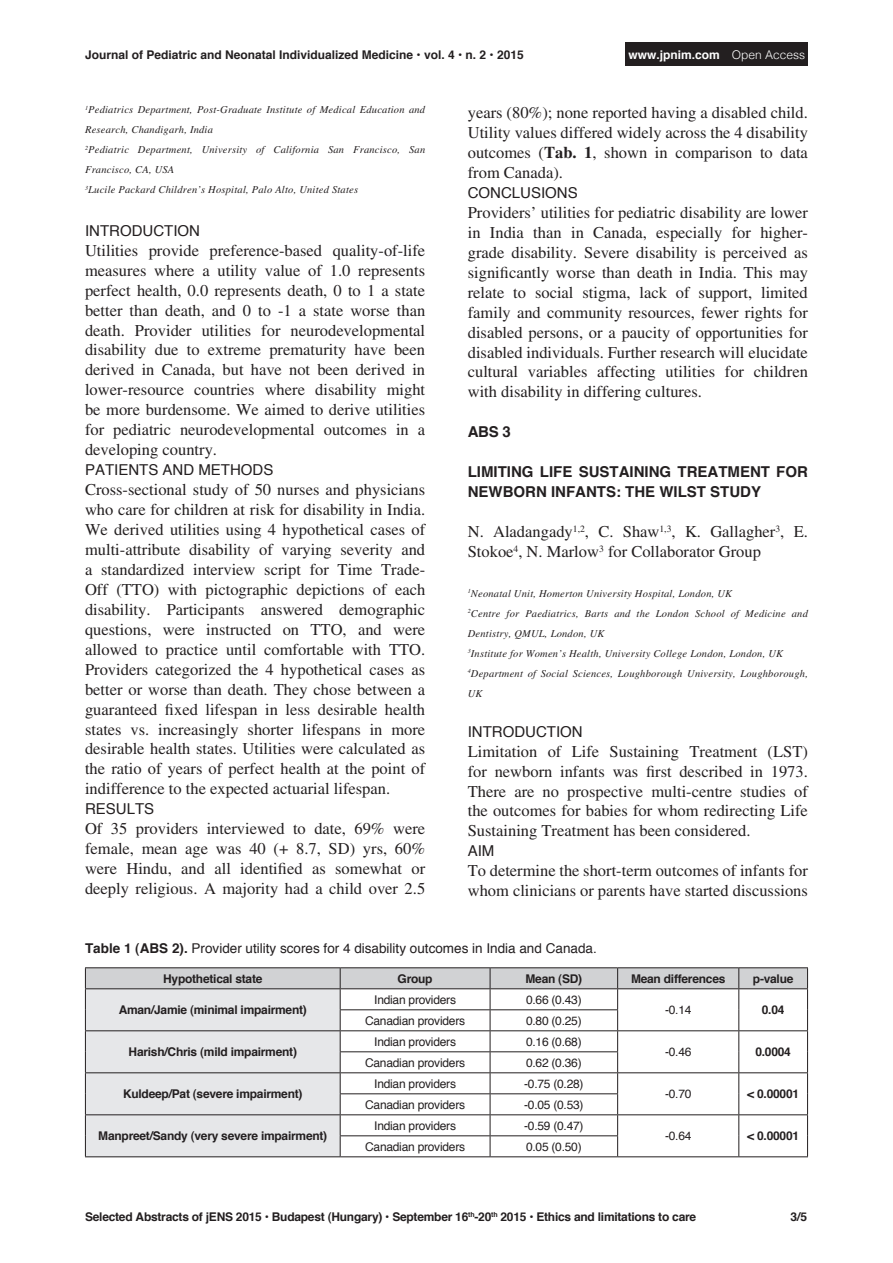
<style>
.page{position:relative;width:893px;height:1263px;background:#fff}
.page>*{position:absolute;margin:0;border:0;box-sizing:border-box;transform-origin:0 0}
.Body2_A{font:16.5px/20px "Times LT Std";color:#231f20;text-align:justify}
.AUTHORS{font:16.5px/20px "Times LT Std";color:#231f20}
.Heading2_A{font:700 15px/20px "Helvetica";color:#231f20}
.Heading5_A{font:15px "Helvetica";color:#231f20}
.t1{font:13.5px "Helvetica";color:#231f20}
.Table1{font:12px "Helvetica";letter-spacing:-.02em;color:#231f20}
.Table1-2{font:700 12px "Helvetica";letter-spacing:-.02em;color:#231f20}
.Footer_Left{font:700 12px "Helvetica";letter-spacing:-.02em;color:#231f20}
.Footer_Right{font:700 12px "Helvetica";color:#231f20}
.Jpnim_com{font:700 12px "Helvetica";color:#fff}
.Page_Right{font:700 12px "Helvetica";color:#231f20}
.Body4_A{font:italic 10.5px/20px "Times LT Std";letter-spacing:.02em;color:#231f20}
.s1{font-weight:300}
.s2{font-weight:700}
</style>
<div class="page">
<div style="left:626px;top:43px;width:182px;height:23px;background:#231f20"></div>
<hr style="left:85px;top:967px;width:255px;height:1px;background:#231f20">
<hr style="left:340px;top:967px;width:150px;height:1px;background:#231f20">
<hr style="left:490px;top:967px;width:128px;height:1px;background:#231f20">
<hr style="left:618px;top:967px;width:121px;height:1px;background:#231f20">
<hr style="left:739px;top:967px;width:69px;height:1px;background:#231f20">
<svg style="left:85px;top:968px;width:723px;height:188px"></svg>
<hr style="left:85px;top:1156px;width:255px;height:1px;background:#231f20">
<hr style="left:340px;top:1156px;width:150px;height:1px;background:#231f20">
<hr style="left:490px;top:1156px;width:128px;height:1px;background:#231f20">
<hr style="left:618px;top:1156px;width:121px;height:1px;background:#231f20">
<hr style="left:739px;top:1156px;width:69px;height:1px;background:#231f20">
<p class="Footer_Right" style="left:85px;top:45px;width:440px">Journal of Pediatric and Neonatal Individualized Medicine • vol. 4 • n. 2 • 2015</p>
<p class="Jpnim_com" style="left:629px;top:45px;width:178px">www.jpnim.com <span class="s1">Open Access</span></p>
<p class="Body4_A" style="left:85px;top:100px;width:342px"><sup>1</sup>Pediatrics Department, Post-Graduate Institute of Medical Education and<br>Research, Chandigarh, India</p>
<p class="Body4_A" style="left:85px;top:140px;width:342px"><sup>2</sup>Pediatric Department, University of California San Francisco, San<br>Francisco, CA, USA</p>
<p class="Body4_A" style="left:85px;top:180px;width:275px"><sup>3</sup>Lucile Packard Children’s Hospital, Palo Alto, United States</p>
<p class="Heading5_A" style="left:85px;top:219px;width:116px">INTRODUCTION</p>
<p class="Body2_A" style="left:85px;top:240px;width:342px">Utilities provide preference-based quality-of-life measures where a utility value of 1.0 represents perfect health, 0.0 represents death, 0 to 1 a state better than death, and 0 to -1 a state worse than death. Provider utilities for neurodevelopmental disability due to extreme prematurity have been derived in Canada, but have not been derived in lower-resource countries where disability might be more burdensome. We aimed to derive utilities for pediatric neurodevelopmental outcomes in a developing country.</p>
<p class="Heading5_A" style="left:85px;top:458px;width:190px">PATIENTS AND METHODS</p>
<p class="Body2_A" style="left:85px;top:479px;width:342px">Cross-sectional study of 50 nurses and physicians who care for children at risk for disability in India.<br>We derived utilities using 4 hypothetical cases of multi-attribute disability of varying severity and a standardized interview script for Time Trade-Off (TTO) with pictographic depictions of each disability. Participants answered demographic questions, were instructed on TTO, and were allowed to practice until comfortable with TTO.<br>Providers categorized the 4 hypothetical cases as better or worse than death. They chose between a guaranteed fixed lifespan in less desirable health states vs. increasingly shorter lifespans in more desirable health states. Utilities were calculated as the ratio of years of perfect health at the point of indifference to the expected actuarial lifespan.</p>
<p class="Heading5_A" style="left:85px;top:797px;width:71px">RESULTS</p>
<p class="Body2_A" style="left:85px;top:819px;width:342px">Of 35 providers interviewed to date, 69% were female, mean age was 40 (+ 8.7, SD) yrs, 60% were Hindu, and all identified as somewhat or deeply religious. A majority had a child over 2.5</p>
<p class="Body2_A" style="left:468px;top:103px;width:342px">years (80%); none reported having a disabled child.<br>Utility values differed widely across the 4 disability outcomes (<span class="s2">Tab. 1</span>, shown in comparison to data from Canada).</p>
<p class="Heading5_A" style="left:468px;top:181px;width:112px">CONCLUSIONS</p>
<p class="Body2_A" style="left:468px;top:202px;width:342px">Providers’ utilities for pediatric disability are lower in India than in Canada, especially for higher&shy;grade disability. Severe disability is perceived as significantly worse than death in India. This may relate to social stigma, lack of support, limited family and community resources, fewer rights for disabled persons, or a paucity of opportunities for disabled individuals. Further research will elucidate cultural variables affecting utilities for children with disability in differing cultures.</p>
<p class="Heading2_A" style="left:468px;top:422px;width:44px">ABS 3</p>
<p class="Heading2_A" style="left:468px;top:462px;width:342px">LIMITING LIFE SUSTAINING TREATMENT FOR<br>NEWBORN INFANTS: THE WILST STUDY</p>
<p class="AUTHORS" style="left:468px;top:521px;width:342px">N. Aladangady<sup>1,2</sup>, C. Shaw<sup>1,3</sup>, K. Gallagher<sup>3</sup>, E.<br>Stokoe<sup>4</sup>, N. Marlow<sup>3</sup> for Collaborator Group</p>
<p class="Body4_A" style="left:468px;top:583px;width:266px"><sup>1</sup>Neonatal Unit, Homerton University Hospital, London, UK</p>
<p class="Body4_A" style="left:468px;top:603px;width:342px"><sup>2</sup>Centre for Paediatrics, Barts and the London School of Medicine and<br>Dentistry, QMUL, London, UK</p>
<p class="Body4_A" style="left:468px;top:643px;width:317px"><sup>3</sup>Institute for Women’s Health, University College London, London, UK</p>
<p class="Body4_A" style="left:468px;top:663px;width:342px"><sup>4</sup>Department of Social Sciences, Loughborough University, Loughborough,<br>UK</p>
<p class="Heading5_A" style="left:468px;top:720px;width:116px">INTRODUCTION</p>
<p class="Body2_A" style="left:468px;top:741px;width:342px">Limitation of Life Sustaining Treatment (LST) for newborn infants was first described in 1973.<br>There are no prospective multi-centre studies of the outcomes for babies for whom redirecting Life Sustaining Treatment has been considered.</p>
<p class="Heading5_A" style="left:468px;top:839px;width:28px">AIM</p>
<p class="Body2_A" style="left:468px;top:861px;width:342px">To determine the short-term outcomes of infants for whom clinicians or parents have started discussions</p>
<p class="t1" style="left:85px;top:938px;width:513px"><span class="s2">Table 1 (ABS 2).</span> Provider utility scores for 4 disability outcomes in India and Canada.</p>
<p class="Table1-2" style="left:163px;top:969px;width:101px">Hypothetical state</p>
<p class="Table1-2" style="left:398px;top:969px;width:37px">Group</p>
<p class="Table1-2" style="left:525px;top:969px;width:58px">Mean (SD)</p>
<p class="Table1-2" style="left:631px;top:969px;width:96px">Mean differences</p>
<p class="Table1-2" style="left:753px;top:969px;width:42px">p-value</p>
<p class="Table1-2" style="left:119px;top:1000px;width:190px">Aman/Jamie (minimal impairment)</p>
<p class="Table1" style="left:374px;top:990px;width:83px">Indian providers</p>
<p class="Table1" style="left:526px;top:990px;width:57px">0.66 (0.43)</p>
<p class="Table1" style="left:665px;top:1001px;width:28px">-0.14</p>
<p class="Table1-2" style="left:762px;top:1000px;width:24px">0.04</p>
<p class="Table1" style="left:365px;top:1011px;width:101px">Canadian providers</p>
<p class="Table1" style="left:526px;top:1011px;width:57px">0.80 (0.25)</p>
<p class="Table1-2" style="left:129px;top:1042px;width:170px">Harish/Chris (mild impairment)</p>
<p class="Table1" style="left:374px;top:1032px;width:83px">Indian providers</p>
<p class="Table1" style="left:526px;top:1032px;width:57px">0.16 (0.68)</p>
<p class="Table1" style="left:365px;top:1053px;width:101px">Canadian providers</p>
<p class="Table1" style="left:526px;top:1053px;width:57px">0.62 (0.36)</p>
<p class="Table1" style="left:665px;top:1043px;width:28px">-0.46</p>
<p class="Table1-2" style="left:755px;top:1042px;width:37px">0.0004</p>
<p class="Table1-2" style="left:123px;top:1084px;width:181px">Kuldeep/Pat (severe impairment)</p>
<p class="Table1" style="left:374px;top:1074px;width:83px">Indian providers</p>
<p class="Table1" style="left:524px;top:1074px;width:61px">-0.75 (0.28)</p>
<p class="Table1" style="left:365px;top:1095px;width:101px">Canadian providers</p>
<p class="Table1" style="left:524px;top:1095px;width:61px">-0.05 (0.53)</p>
<p class="Table1" style="left:665px;top:1085px;width:28px">-0.70</p>
<p class="Table1-2" style="left:747px;top:1084px;width:53px">&lt; 0.00001</p>
<p class="Table1-2" style="left:98px;top:1126px;width:230px">Manpreet/Sandy (very severe impairment)</p>
<p class="Table1" style="left:374px;top:1116px;width:83px">Indian providers</p>
<p class="Table1" style="left:524px;top:1116px;width:61px">-0.59 (0.47)</p>
<p class="Table1" style="left:365px;top:1137px;width:101px">Canadian providers</p>
<p class="Table1" style="left:526px;top:1137px;width:57px">0.05 (0.50)</p>
<p class="Table1" style="left:665px;top:1127px;width:28px">-0.64</p>
<p class="Table1-2" style="left:747px;top:1126px;width:53px">&lt; 0.00001</p>
<p class="Footer_Left" style="left:85px;top:1207px;width:613px">Selected Abstracts of jENS 2015 • Budapest (Hungary) • September 16<sup>th</sup>-20<sup>th</sup> 2015 • Ethics and limitations to care</p>
<p class="Page_Right" style="left:790px;top:1207px;width:18px">3/5</p>
</div>
